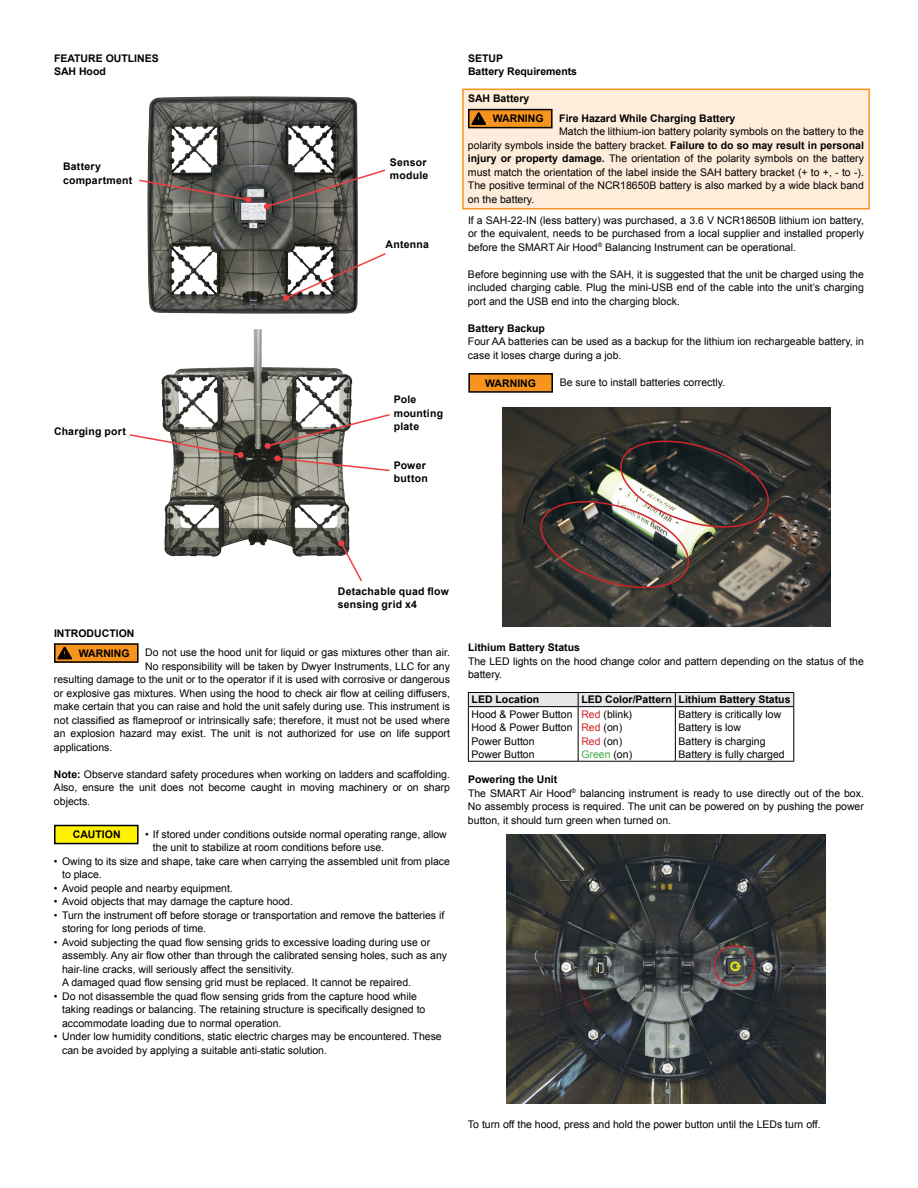
<style>
.page{position:relative;width:918px;height:1188px;background:#fff}
.page>*{position:absolute;margin:0;border:0;box-sizing:border-box;transform-origin:0 0}
.t1{font:10.5px/13.5px "Arial";color:#000}
.t2{font:700 10.5px/13.5px "Arial";color:#000}
.t3{font:700 10.5px/13.5px "Arial";letter-spacing:.02em;color:#000}
.t4{font:700 10.5px/13.5px "Arial";letter-spacing:.025em;color:#000}
.s1{font-weight:700}
.s2{color:#d2232a}
.s3{color:#41ad49}
</style>
<div class="page">
<div style="left:462px;top:89px;width:408px;height:120px;background:#ffeddb;border:2px solid #f7941e"></div>
<img style="left:161px;top:329px;width:140px;height:228px">
<svg style="left:265px;top:413px;width:125px;height:36px"></svg>
<svg style="left:274px;top:455px;width:116px;height:17px"></svg>
<div style="left:55px;top:644px;width:83px;height:18px;background:#f7941e"></div>
<div style="left:54px;top:643px;width:85px;height:20px;border:2px solid #000"></div>
<svg style="left:58px;top:647px;width:14px;height:12px"></svg>
<div style="left:55px;top:826px;width:83px;height:18px;background:#fff200"></div>
<div style="left:54px;top:825px;width:85px;height:19px;border:2px solid #000"></div>
<img style="left:147px;top:96px;width:211px;height:218px">
<svg style="left:129px;top:433px;width:115px;height:25px"></svg>
<svg style="left:338px;top:540px;width:24px;height:42px"></svg>
<svg style="left:139px;top:179px;width:113px;height:24px;background:#716661"></svg>
<svg style="left:264px;top:168px;width:122px;height:41px"></svg>
<svg style="left:283px;top:252px;width:103px;height:49px"></svg>
<div style="left:469px;top:110px;width:83px;height:18px;background:#f7941e"></div>
<div style="left:468px;top:109px;width:85px;height:19px;border:2px solid #000"></div>
<svg style="left:472px;top:113px;width:14px;height:12px"></svg>
<hr style="left:578px;top:707px;width:1px;height:54px;background:#000">
<hr style="left:675px;top:707px;width:1px;height:54px;background:#000">
<hr style="left:793px;top:707px;width:1px;height:54px;background:#000">
<div style="left:468px;top:692px;width:326px;height:14px;background:#e6e7e8"></div>
<hr style="left:578px;top:692px;width:97px;height:1px;background:#000">
<hr style="left:675px;top:692px;width:119px;height:1px;background:#000">
<hr style="left:468px;top:706px;width:110px;height:1px;background:#000">
<hr style="left:468px;top:707px;width:1px;height:54px;background:#000">
<hr style="left:578px;top:706px;width:97px;height:1px;background:#000">
<hr style="left:675px;top:706px;width:119px;height:1px;background:#000">
<hr style="left:468px;top:761px;width:110px;height:1px;background:#000">
<hr style="left:578px;top:761px;width:97px;height:1px;background:#000">
<hr style="left:675px;top:761px;width:119px;height:1px;background:#000">
<img style="left:502px;top:408px;width:329px;height:219px">
<img style="left:534px;top:433px;width:240px;height:162px">
<img style="left:506px;top:835px;width:320px;height:268px">
<div style="left:714px;top:945px;width:41px;height:41px;border:1px solid #d2232a;border-radius:50%"></div>
<div style="left:469px;top:374px;width:83px;height:18px;background:#f7941e"></div>
<div style="left:468px;top:373px;width:85px;height:20px;border:2px solid #000"></div>
<p class="t2" style="left:54px;top:52px;width:106px">FEATURE OUTLINES<br>SAH Hood</p>
<p class="t4" style="left:63px;top:160px;width:71px">Battery compartment</p>
<p class="t3" style="left:390px;top:156px;width:40px">Sensor module</p>
<p class="t3" style="left:54px;top:425px;width:73px">Charging port</p>
<p class="t3" style="left:386px;top:238px;width:45px">Antenna</p>
<p class="t3" style="left:394px;top:393px;width:51px">Pole mounting plate</p>
<p class="t3" style="left:394px;top:459px;width:35px">Power button</p>
<p class="t2" style="left:468px;top:52px;width:111px">SETUP<br>Battery Requirements</p>
<p class="t2" style="left:468px;top:92px;width:63px">SAH Battery</p>
<p class="t2" style="left:559px;top:112px;width:178px">Fire Hazard While Charging Battery</p>
<p class="t1" style="left:468px;top:125px;width:398px;text-align:justify;text-indent:91px">Match the lithium-ion battery polarity symbols on the battery to the polarity symbols inside the battery bracket. <span class="s1">Failure to do so may result in personal injury or property damage.</span> The orientation of the polarity symbols on the battery must match the orientation of the label inside the SAH battery bracket (+ to +, - to -).<br>The positive terminal of the NCR18650B battery is also marked by a wide black band on the battery.</p>
<p class="t2" style="left:493px;top:112px;width:52px">WARNING</p>
<p class="t1" style="left:468px;top:213px;width:398px;text-align:justify">If a SAH-22-IN (less battery) was purchased, a 3.6 V NCR18650B lithium ion battery, or the equivalent, needs to be purchased from a local supplier and installed properly before the SMART Air Hood<sup>®</sup> Balancing Instrument can be operational.</p>
<p class="t1" style="left:468px;top:267px;width:397px;text-align:justify">Before beginning use with the SAH, it is suggested that the unit be charged using the included charging cable. Plug the mini-USB end of the cable into the unit’s charging port and the USB end into the charging block.</p>
<p class="t2" style="left:468px;top:322px;width:79px">Battery Backup</p>
<p class="t1" style="left:468px;top:335px;width:397px">Four AA batteries can be used as a backup for the lithium ion rechargeable battery, in case it loses charge during a job.</p>
<p class="t2" style="left:485px;top:377px;width:52px">WARNING</p>
<p class="t1" style="left:560px;top:376px;width:167px">Be sure to install batteries correctly.</p>
<p class="t2" style="left:54px;top:627px;width:82px">INTRODUCTION</p>
<p class="t3" style="left:338px;top:584px;width:113px">Detachable quad flow sensing grid x4</p>
<p class="t1" style="left:145px;top:646px;width:306px">Do not use the hood unit for liquid or gas mixtures other than air.</p>
<p class="t1" style="left:145px;top:659px;width:306px">No responsibility will be taken by Dwyer Instruments, LLC for any</p>
<p class="t1" style="left:54px;top:673px;width:397px">resulting damage to the unit or to the operator if it is used with corrosive or dangerous</p>
<p class="t1" style="left:54px;top:686px;width:397px">or explosive gas mixtures. When using the hood to check air flow at ceiling diffusers,</p>
<p class="t1" style="left:54px;top:700px;width:397px">make certain that you can raise and hold the unit safely during use. This instrument is</p>
<p class="t1" style="left:54px;top:713px;width:397px">not classified as flameproof or intrinsically safe; therefore, it must not be used where</p>
<p class="t1" style="left:54px;top:727px;width:397px">an explosion hazard may exist. The unit is not authorized for use on life support</p>
<p class="t1" style="left:54px;top:740px;width:60px">applications.</p>
<p class="t1" style="left:54px;top:767px;width:397px;text-align:justify"><span class="s1">Note:</span> Observe standard safety procedures when working on ladders and scaffolding.<br>Also, ensure the unit does not become caught in moving machinery or on sharp objects.</p>
<p class="t2" style="left:79px;top:647px;width:52px">WARNING</p>
<p class="t1" style="left:153px;top:827px;width:295px;text-indent:-8px">• If stored under conditions outside normal operating range, allow the unit to stabilize at room conditions before use.</p>
<p class="t1" style="left:62px;top:854px;width:389px;text-indent:-8px">• Owing to its size and shape, take care when carrying the assembled unit from place to place.</p>
<p class="t1" style="left:54px;top:881px;width:180px">• Avoid people and nearby equipment.</p>
<p class="t1" style="left:54px;top:895px;width:241px">• Avoid objects that may damage the capture hood.</p>
<p class="t1" style="left:62px;top:908px;width:384px;text-indent:-8px">• Turn the instrument off before storage or transportation and remove the batteries if storing for long periods of time.</p>
<p class="t1" style="left:62px;top:935px;width:387px;text-indent:-8px">• Avoid subjecting the quad flow sensing grids to excessive loading during use or assembly. Any air flow other than through the calibrated sensing holes, such as any hair-line cracks, will seriously affect the sensitivity.<br>A damaged quad flow sensing grid must be replaced. It cannot be repaired.</p>
<p class="t1" style="left:62px;top:989px;width:365px;text-indent:-8px">• Do not disassemble the quad flow sensing grids from the capture hood while taking readings or balancing. The retaining structure is specifically designed to accommodate loading due to normal operation.</p>
<p class="t1" style="left:62px;top:1030px;width:381px;text-indent:-8px">• Under low humidity conditions, static electric charges may be encountered. These can be avoided by applying a suitable anti-static solution.</p>
<p class="t2" style="left:73px;top:828px;width:49px">CAUTION</p>
<p class="t2" style="left:468px;top:641px;width:114px">Lithium Battery Status</p>
<p class="t1" style="left:468px;top:655px;width:397px">The LED lights on the hood change color and pattern depending on the status of the battery.</p>
<p class="t2" style="left:472px;top:693px;width:69px">LED Location</p>
<p class="t2" style="left:581px;top:693px;width:211px">LED Color/Pattern Lithium Battery Status</p>
<p class="t1" style="left:472px;top:707px;width:102px">Hood &amp; Power Button<br>Hood &amp; Power Button<br>Power Button<br>Power Button</p>
<p class="t1" style="left:581px;top:707px;width:52px"><span class="s2">Red</span> (blink)<br><span class="s2">Red</span> (on)<br><span class="s2">Red</span> (on)<br><span class="s3">Green</span> (on)</p>
<p class="t1" style="left:679px;top:707px;width:108px">Battery is critically low<br>Battery is low<br>Battery is charging<br>Battery is fully charged</p>
<p class="t1" style="left:468px;top:773px;width:397px"><span class="s1">Powering the Unit<br></span>The SMART Air Hood<sup>®</sup> balancing instrument is ready to use directly out of the box.<br>No assembly process is required. The unit can be powered on by pushing the power button, it should turn green when turned on.</p>
<p class="t1" style="left:468px;top:1118px;width:354px">To turn off the hood, press and hold the power button until the LEDs turn off.</p>
</div>
